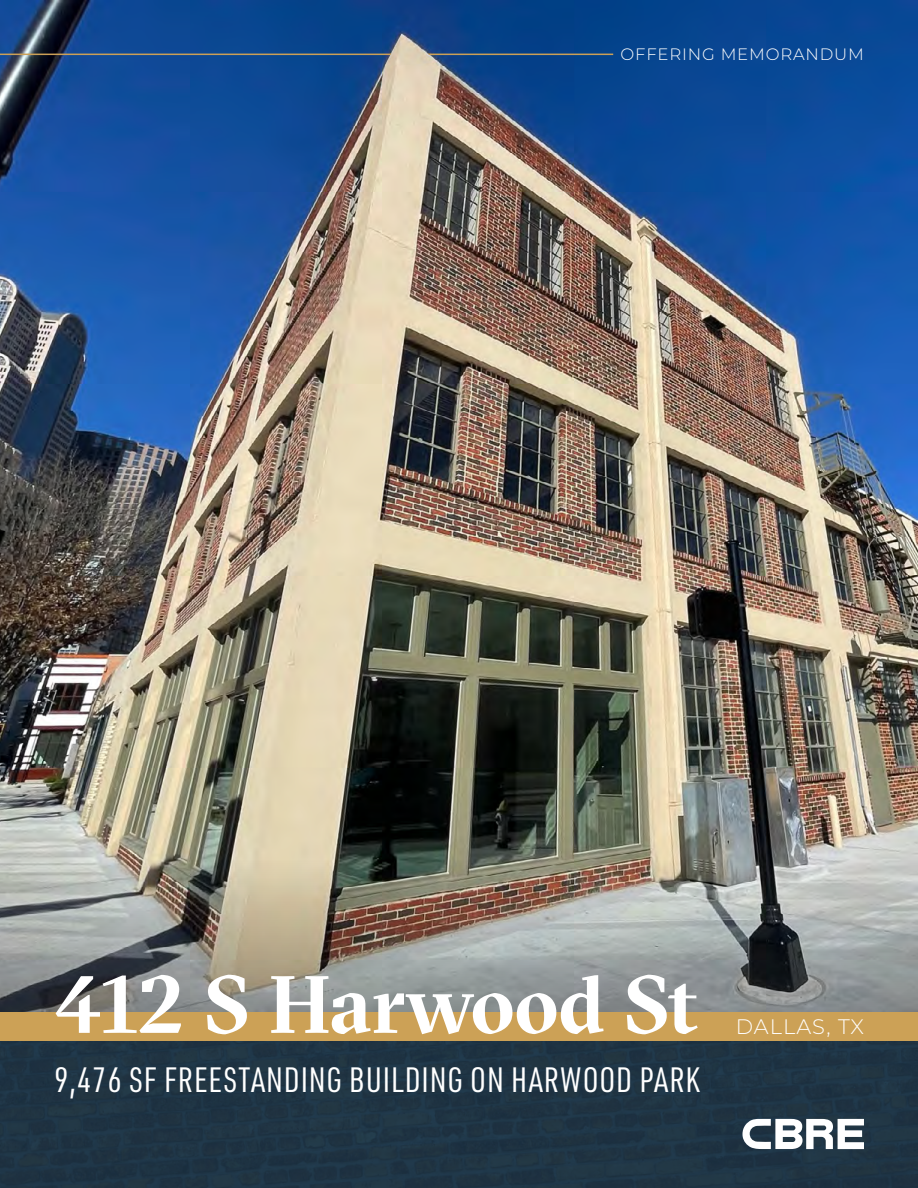
<style>
.page{position:relative;width:918px;height:1188px;background:#fff}
.page>*{position:absolute;margin:0;border:0;box-sizing:border-box;transform-origin:0 0}
.t1{font:700 81px "GT Sectra Fine";letter-spacing:-.005em;color:#fff}
.t2{font:34.5px "URWDIN Cond";letter-spacing:.025em;color:#fff}
.t3{font:300 21px "Montserrat";letter-spacing:.05em;color:#fff}
.t4{font:300 16.5px "Montserrat";letter-spacing:.05em;color:#fff}
</style>
<div class="page">
<img style="left:0;top:0;width:918px;height:1013px">
<div style="left:0;top:1041px;width:918px;height:147px;background:#1f3443"></div>
<div style="left:0;top:1013px;width:918px;height:28px;background:#cca156"></div>
<svg style="left:743px;top:1119px;width:121px;height:30px"></svg>
<hr style="left:0;top:54px;width:613px;height:1px;background:#cca056">
<img style="left:385px;top:34px;width:55px;height:32px">
<p class="t4" style="left:620px;top:43px;width:245px">OFFERING MEMORANDUM</p>
<h1 class="t1" style="left:55px;top:953px;width:645px">412 S Harwood St</h1>
<p class="t2" style="left:54px;top:1057px;width:648px">9,476 SF FREESTANDING BUILDING ON HARWOOD PARK</p>
<p class="t3" style="left:736px;top:1013px;width:130px">DALLAS, TX</p>
</div>
